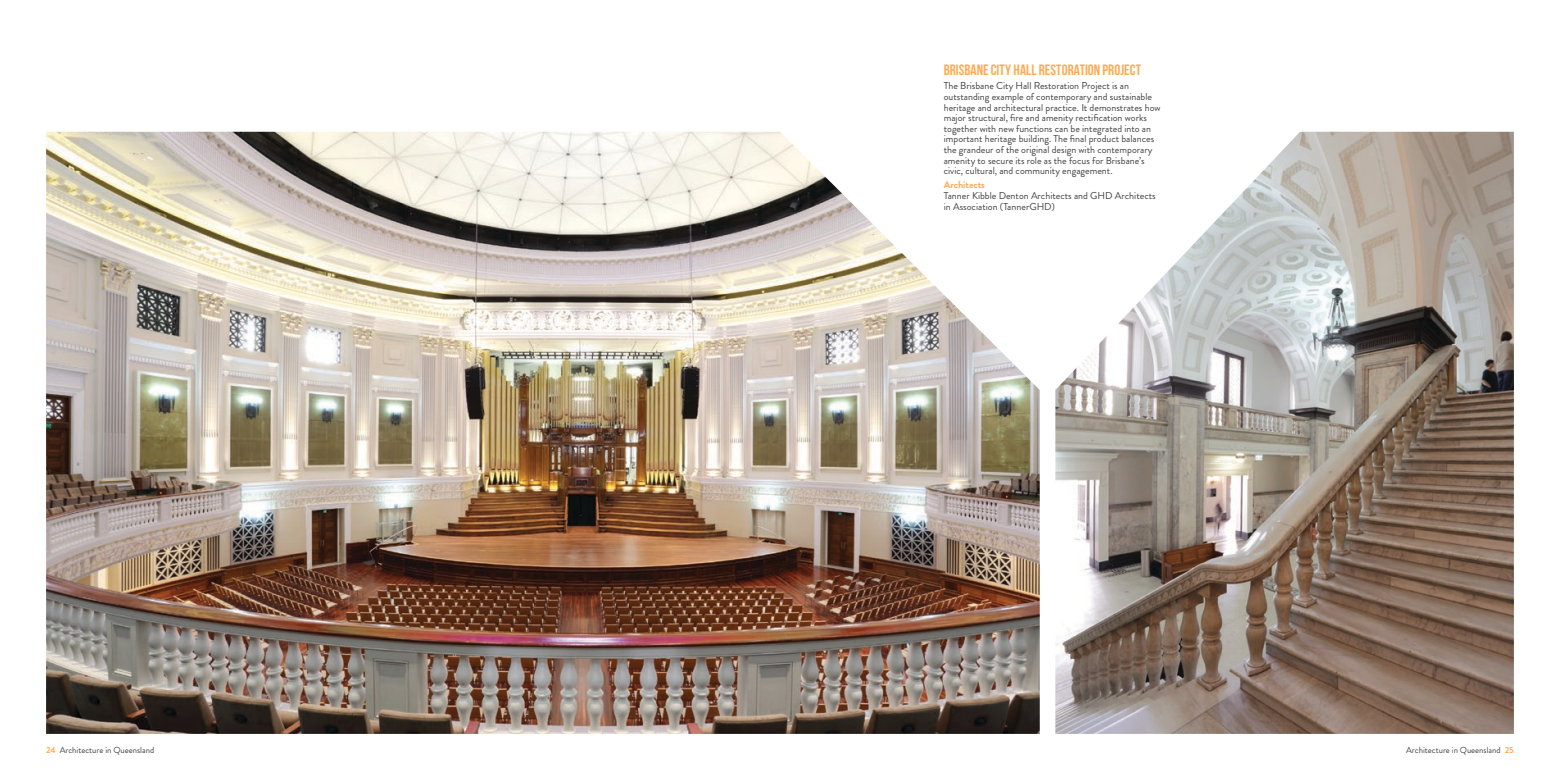
<style>
.page{position:relative;width:1560px;height:780px;background:#fff}
.page>*{position:absolute;margin:0;border:0;box-sizing:border-box;transform-origin:0 0}
.t1{font:15px "Bebas Neue";letter-spacing:.005em;color:#ffaa53}
.t2{font:10px/10.6px "Brandon Grotesque";color:#414142}
.t3{font:700 10px "Brandon Grotesque";color:#ffaa53}
.t4{font:8.75px "Brandon Grotesque";color:#414142}
.s1{font-weight:700;color:#ffaa53}
</style>
<div class="page">
<img style="left:1055px;top:132px;width:458px;height:601px">
<img style="left:46px;top:132px;width:993px;height:601px">
<h1 class="t1" style="left:943px;top:62px;width:199px">BRISBANE CITY HALL RESTORATION PROJECT</h1>
<p class="t2" style="left:943px;top:81px;width:218px">The Brisbane City Hall Restoration Project is an outstanding example of contemporary and sustainable heritage and architectural practice. It demonstrates how major structural, fire and amenity rectification works together with new functions can be integrated into an important heritage building. The final product balances the grandeur of the original design with contemporary amenity to secure its role as the focus for Brisbane’s civic, cultural, and community engagement.</p>
<p class="t3" style="left:943px;top:178px;width:43px">Architects</p>
<p class="t2" style="left:943px;top:190px;width:213px">Tanner Kibble Denton Architects and GHD Architects in Association (TannerGHD)</p>
<p class="t4" style="left:46px;top:743px;width:110px"><span class="s1">24</span> Architecture in Queensland</p>
<p class="t4" style="left:1405px;top:743px;width:109px">Architecture in Queensland <span class="s1">25</span></p>
</div>
